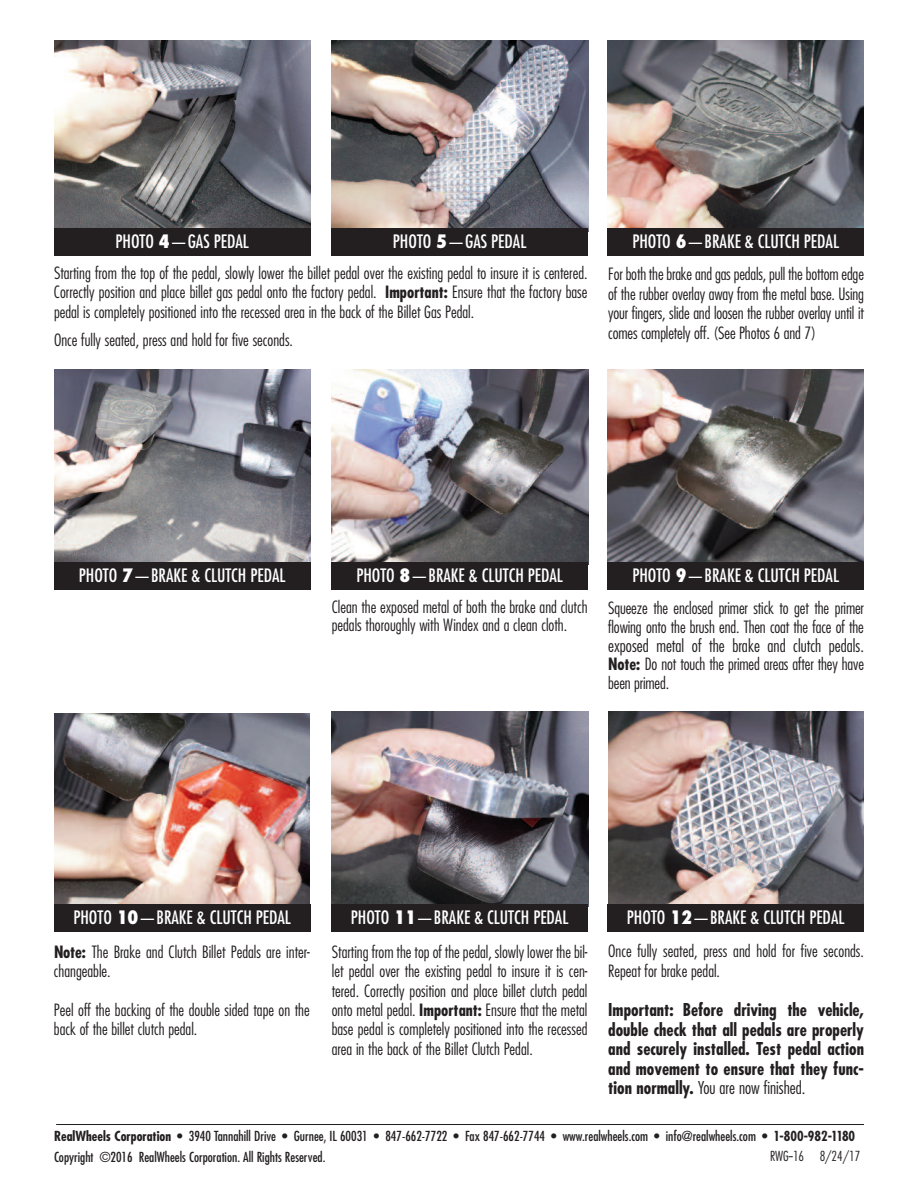
<style>
.page{position:relative;width:918px;height:1188px;background:#fff}
.page>*{position:absolute;margin:0;border:0;box-sizing:border-box;transform-origin:0 0}
.t1{font:condensed 18px "Futura";color:#fff}
.t2{font:700 condensed 17.25px/19.5px "Futura";color:#231f20;text-align:justify}
.t3{font:300 condensed 17.25px "Futura";color:#231f20}
.t4{font:300 condensed 16.5px/19.5px "Futura";color:#231f20}
.t5{font:condensed 13.5px/20.4px "Futura";color:#231f20}
.t6{font:300 condensed 13.5px "Futura";color:#231f20}
.s1{font-weight:800}
.s2{font-weight:700}
.s3{font-weight:300}
</style>
<div class="page">
<img style="left:54px;top:713px;width:256px;height:191px">
<hr style="left:56px;top:1124px;width:808px;height:1px;background:#231f20">
<img style="left:332px;top:711px;width:256px;height:193px">
<img style="left:608px;top:712px;width:256px;height:192px">
<div style="left:54px;top:904px;width:256px;height:28px;background:#231f20"></div>
<div style="left:331px;top:904px;width:257px;height:28px;background:#231f20"></div>
<div style="left:608px;top:904px;width:256px;height:28px;background:#231f20"></div>
<img style="left:54px;top:40px;width:256px;height:189px">
<img style="left:332px;top:40px;width:256px;height:189px">
<img style="left:608px;top:40px;width:256px;height:189px">
<div style="left:54px;top:229px;width:256px;height:27px;background:#231f20"></div>
<div style="left:331px;top:229px;width:257px;height:27px;background:#231f20"></div>
<div style="left:608px;top:229px;width:256px;height:27px;background:#231f20"></div>
<img style="left:54px;top:369px;width:256px;height:194px">
<img style="left:332px;top:370px;width:256px;height:193px">
<img style="left:608px;top:369px;width:256px;height:194px">
<div style="left:54px;top:563px;width:256px;height:27px;background:#231f20"></div>
<div style="left:331px;top:563px;width:257px;height:27px;background:#231f20"></div>
<div style="left:608px;top:563px;width:256px;height:27px;background:#231f20"></div>
<p class="t1" style="left:116px;top:233px;width:135px">PHOTO <span class="s1">4</span>—GAS PEDAL</p>
<p class="t1" style="left:393px;top:233px;width:135px">PHOTO <span class="s1">5</span>—GAS PEDAL</p>
<p class="t1" style="left:632px;top:233px;width:208px">PHOTO <span class="s1">6</span>—BRAKE &amp; CLUTCH PEDAL</p>
<p class="t4" style="left:54px;top:264px;width:535px;text-align:justify">Starting from the top of the pedal, slowly lower the billet pedal over the existing pedal to insure it is centered.<br>Correctly position and place billet gas pedal onto the factory pedal. <span class="s2">Important:</span> Ensure that the factory base pedal is completely positioned into the recessed area in the back of the Billet Gas Pedal.</p>
<p class="t4" style="left:54px;top:332px;width:241px">Once fully seated, press and hold for five seconds.</p>
<p class="t4" style="left:608px;top:266px;width:257px;text-align:justify">For both the brake and gas pedals, pull the bottom edge of the rubber overlay away from the metal base. Using your fingers, slide and loosen the rubber overlay until it comes completely off. (See Photos 6 and 7)</p>
<p class="t1" style="left:79px;top:567px;width:208px">PHOTO <span class="s1">7</span>—BRAKE &amp; CLUTCH PEDAL</p>
<p class="t1" style="left:356px;top:567px;width:208px">PHOTO <span class="s1">8</span>—BRAKE &amp; CLUTCH PEDAL</p>
<p class="t1" style="left:632px;top:567px;width:208px">PHOTO <span class="s1">9</span>—BRAKE &amp; CLUTCH PEDAL</p>
<p class="t4" style="left:332px;top:598px;width:257px;line-height:18.8px">Clean the exposed metal of both the brake and clutch pedals thoroughly with Windex and a clean cloth.</p>
<p class="t4" style="left:608px;top:600px;width:257px;line-height:18.8px">Squeeze the enclosed primer stick to get the primer flowing onto the brush end. Then coat the face of the</p>
<p class="t3" style="left:608px;top:638px;width:257px">exposed metal of the brake and clutch pedals.</p>
<p class="t4" style="left:608px;top:656px;width:257px;line-height:18.8px"><span class="s2">Note:</span> Do not touch the primed areas after they have been primed.</p>
<p class="t1" style="left:73px;top:909px;width:219px">PHOTO <span class="s1">10</span>—BRAKE &amp; CLUTCH PEDAL</p>
<p class="t1" style="left:351px;top:909px;width:219px">PHOTO <span class="s1">11</span>—BRAKE &amp; CLUTCH PEDAL</p>
<p class="t1" style="left:627px;top:909px;width:219px">PHOTO <span class="s1">12</span>—BRAKE &amp; CLUTCH PEDAL</p>
<p class="t4" style="left:54px;top:944px;width:257px;line-height:18.8px"><span class="s2">Note:</span> The Brake and Clutch Billet Pedals are inter&shy;changeable.</p>
<p class="t4" style="left:54px;top:1001px;width:257px">Peel off the backing of the double sided tape on the back of the billet clutch pedal.</p>
<p class="t4" style="left:332px;top:943px;width:257px;text-align:justify">Starting from the top of the pedal, slowly lower the bil&shy;let pedal over the existing pedal to insure it is cen&shy;tered. Correctly position and place billet clutch pedal onto metal pedal. <span class="s2">Important:</span> Ensure that the metal base pedal is completely positioned into the recessed area in the back of the Billet Clutch Pedal.</p>
<p class="t4" style="left:608px;top:943px;width:257px">Once fully seated, press and hold for five seconds.<br>Repeat for brake pedal.</p>
<p class="t2" style="left:608px;top:1001px;width:257px">Important: Before driving the vehicle, double check that all pedals are properly and securely installed. Test pedal action and movement to ensure that they func&shy;tion normally. <span class="s3">You are now finished.</span></p>
<p class="t5" style="left:54px;top:1127px;width:803px"><span class="s2">RealWheels Corporation</span> • 3940 Tannahill Drive • Gurnee, IL 60031 • 847-662-7722 • Fax 847-662-7744 • www.realwheels.com • info@realwheels.com • <span class="s2">1-800-982-1180<br></span>Copyright ©2016 RealWheels Corporation. All Rights Reserved.</p>
<p class="t6" style="left:770px;top:1150px;width:92px">RWG--16 8/24/17</p>
</div>
